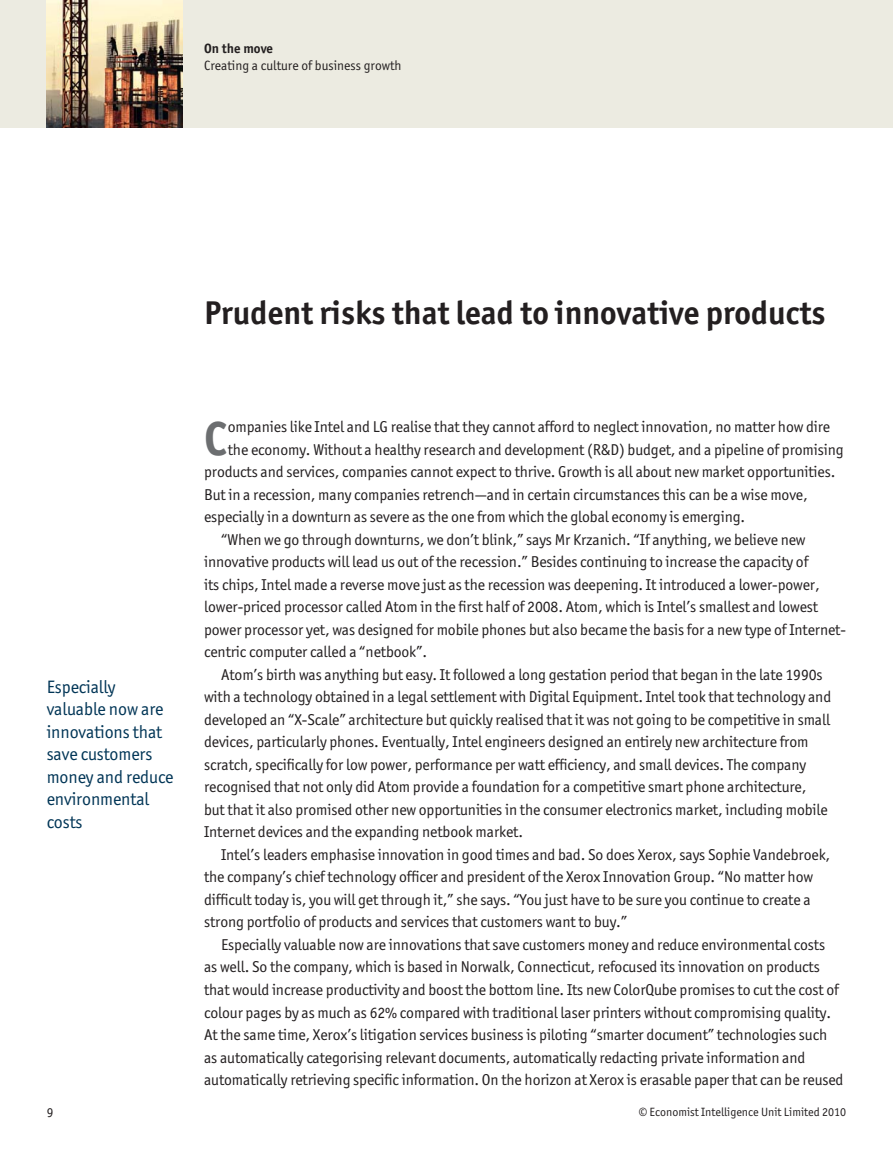
<style>
.page{position:relative;width:893px;height:1149px;background:#fff}
.page>*{position:absolute;margin:0;border:0;box-sizing:border-box;transform-origin:0 0}
.t1{font:700 47.85px "Officina San ITC";color:#6c6e70}
.t2{font:700 33px "Officina San ITC";color:#231f20}
.t3{font:18px/22.5px "Officina San ITC";letter-spacing:-.005em;color:#003556}
.t4{font:15.75px "Officina San ITC";letter-spacing:-.005em;color:#231f20}
.t5{font:13.5px "Officina San ITC";color:#231f20}
.t6{font:700 13.5px "Officina San ITC";color:#231f20}
.t7{font:12px "Officina San ITC";color:#231f20}
</style>
<div class="page">
<div style="left:0;top:0;width:893px;height:128px;background:#ecebe1"></div>
<img style="left:47px;top:0;width:136px;height:128px">
<p class="t6" style="left:204px;top:42px;width:71px">On the move</p>
<p class="t5" style="left:204px;top:58px;width:199px">Creating a culture of business growth</p>
<h2 class="t2" style="left:204px;top:297px;width:623px">Prudent risks that lead to innovative products</h2>
<p class="t3" style="left:47px;top:675px;width:128px">Especially valuable now are innovations that save customers money and reduce environmental costs</p>
<h1 class="t1" style="left:204px;top:415px;width:24px">C</h1>
<p class="t4" style="left:228px;top:418px;width:604px">ompanies like Intel and LG realise that they cannot afford to neglect innovation, no matter how dire</p>
<p class="t4" style="left:228px;top:441px;width:617px">the economy. Without a healthy research and development (R&amp;D) budget, and a pipeline of promising</p>
<p class="t4" style="left:204px;top:463px;width:633px">products and services, companies cannot expect to thrive. Growth is all about new market opportunities.</p>
<p class="t4" style="left:204px;top:486px;width:605px">But in a recession, many companies retrench—and in certain circumstances this can be a wise move,</p>
<p class="t4" style="left:204px;top:508px;width:543px">especially in a downturn as severe as the one from which the global economy is emerging.</p>
<p class="t4" style="left:221px;top:531px;width:586px">“When we go through downturns, we don’t blink,” says Mr Krzanich. “If anything, we believe new</p>
<p class="t4" style="left:204px;top:553px;width:606px">innovative products will lead us out of the recession.” Besides continuing to increase the capacity of</p>
<p class="t4" style="left:204px;top:576px;width:617px">its chips, Intel made a reverse move just as the recession was deepening. It introduced a lower-power,</p>
<p class="t4" style="left:204px;top:598px;width:615px">lower-priced processor called Atom in the first half of 2008. Atom, which is Intel’s smallest and lowest</p>
<p class="t4" style="left:204px;top:621px;width:643px">power processor yet, was designed for mobile phones but also became the basis for a new type of Internet-</p>
<p class="t4" style="left:204px;top:643px;width:225px">centric computer called a “netbook”.</p>
<p class="t4" style="left:221px;top:666px;width:603px">Atom’s birth was anything but easy. It followed a long gestation period that began in the late 1990s</p>
<p class="t4" style="left:204px;top:688px;width:629px">with a technology obtained in a legal settlement with Digital Equipment. Intel took that technology and</p>
<p class="t4" style="left:204px;top:711px;width:628px">developed an “X-Scale” architecture but quickly realised that it was not going to be competitive in small</p>
<p class="t4" style="left:204px;top:733px;width:606px">devices, particularly phones. Eventually, Intel engineers designed an entirely new architecture from</p>
<p class="t4" style="left:204px;top:756px;width:604px">scratch, specifically for low power, performance per watt efficiency, and small devices. The company</p>
<p class="t4" style="left:204px;top:778px;width:604px">recognised that not only did Atom provide a foundation for a competitive smart phone architecture,</p>
<p class="t4" style="left:204px;top:801px;width:625px">but that it also promised other new opportunities in the consumer electronics market, including mobile</p>
<p class="t4" style="left:204px;top:823px;width:320px">Internet devices and the expanding netbook market.</p>
<p class="t4" style="left:221px;top:846px;width:611px">Intel’s leaders emphasise innovation in good times and bad. So does Xerox, says Sophie Vandebroek,</p>
<p class="t4" style="left:204px;top:868px;width:610px">the company’s chief technology officer and president of the Xerox Innovation Group. “No matter how</p>
<p class="t4" style="left:204px;top:891px;width:608px">difficult today is, you will get through it,” she says. “You just have to be sure you continue to create a</p>
<p class="t4" style="left:204px;top:913px;width:425px">strong portfolio of products and services that customers want to buy.”</p>
<p class="t4" style="left:221px;top:936px;width:606px">Especially valuable now are innovations that save customers money and reduce environmental costs</p>
<p class="t4" style="left:204px;top:958px;width:617px">as well. So the company, which is based in Norwalk, Connecticut, refocused its innovation on products</p>
<p class="t4" style="left:204px;top:981px;width:636px">that would increase productivity and boost the bottom line. Its new ColorQube promises to cut the cost of</p>
<p class="t4" style="left:204px;top:1003px;width:629px">colour pages by as much as 62% compared with traditional laser printers without compromising quality.</p>
<p class="t4" style="left:204px;top:1026px;width:625px">At the same time, Xerox’s litigation services business is piloting “smarter document” technologies such</p>
<p class="t4" style="left:204px;top:1048px;width:603px">as automatically categorising relevant documents, automatically redacting private information and</p>
<p class="t4" style="left:204px;top:1071px;width:641px">automatically retrieving specific information. On the horizon at Xerox is erasable paper that can be reused</p>
<p class="t5" style="left:47px;top:1105px;width:8px">9</p>
<p class="t7" style="left:639px;top:1105px;width:209px">© Economist Intelligence Unit Limited 2010</p>
</div>
